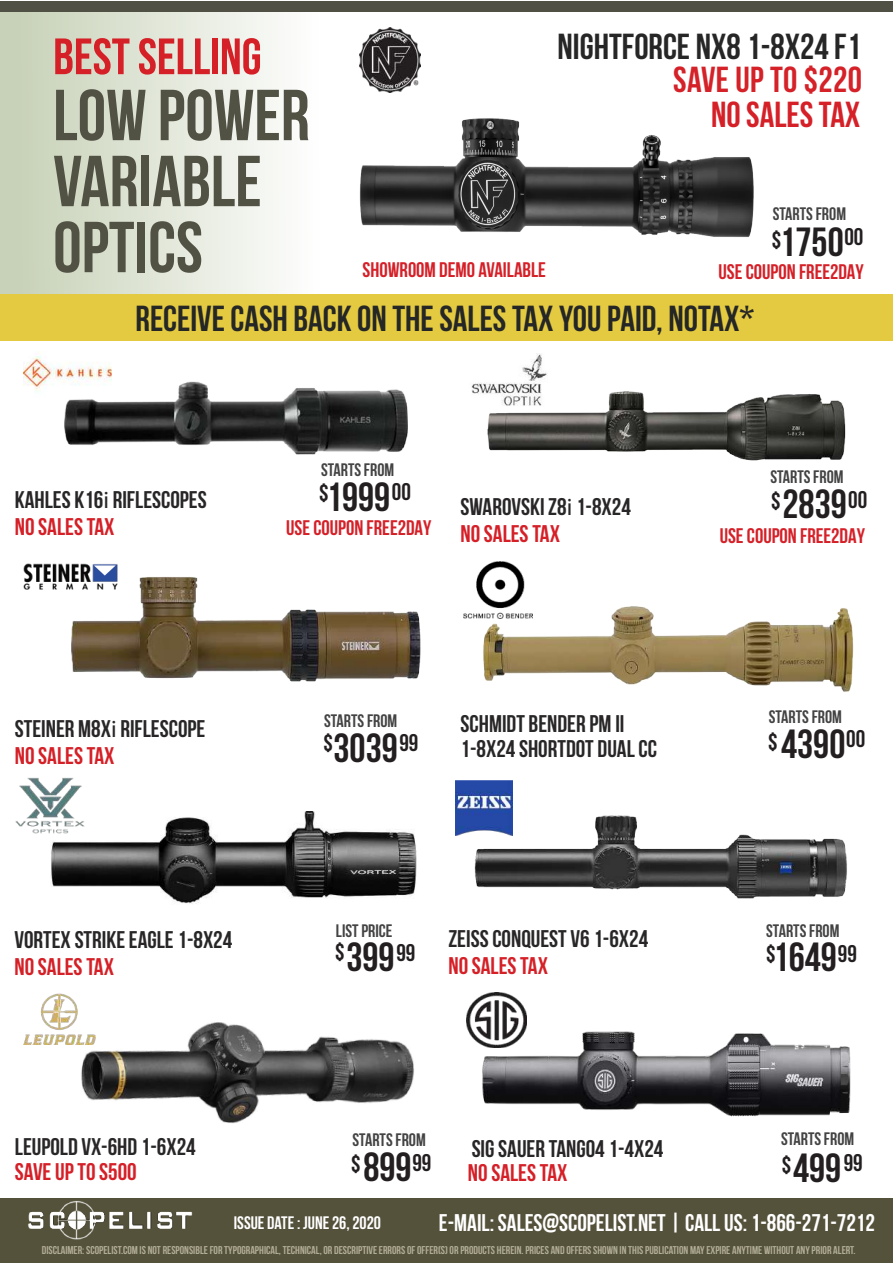
<style>
.page{position:relative;width:893px;height:1263px;background:#fff}
.page>*{position:absolute;margin:0;border:0;box-sizing:border-box;transform-origin:0 0}
.t1{font:700 72px/66px "Bebas Neue";color:#515144}
.t2{font:700 51px "Bebas Neue";color:#d52028}
.t3{font:700 40.5px "Bebas Neue";color:#231f20}
.t4{font:700 36px "Bebas Neue";color:#252626}
.t5{font:700 36px "Bebas Neue";color:#262626}
.t6{font:700 36px "Bebas Neue";letter-spacing:.01em;color:#d52128}
.t7{font:700 36px "Bebas Neue";color:#d52028}
.t8{font:700 24px/27px "Bebas Neue";color:#282626}
.t9{font:700 24px "Bebas Neue";color:#fff}
.t10{font:700 24px "Bebas Neue";color:#d52028}
.t11{font:700 24px "Bebas Neue";color:#d52027}
.t12{font:700 24px "Bebas Neue";color:#231f20}
.t13{font:700 21px "Bebas Neue";color:#d52028}
.t14{font:700 18px "Bebas Neue";color:#434343}
.t15{font:700 18px "Bebas Neue";color:#fff}
.t16{font:700 11.25px "Bebas Neue";color:#b2ae97}
.s1{font-family:"Myriad Pro";font-weight:400}
.s2{color:#d52027}
.s3{color:#d52028}
.s4{font-size:40.5px}
</style>
<div class="page">
<div style="left:0;top:12px;width:334px;height:283px;background:linear-gradient(to right,#c5d0b4,#fff)"></div>
<div style="left:0;top:294px;width:893px;height:47px;background:#e4ca41"></div>
<img style="left:76px;top:1022px;width:338px;height:101px">
<img style="left:23px;top:993px;width:73px;height:51px">
<img style="left:482px;top:1027px;width:369px;height:90px">
<img style="left:467px;top:992px;width:59px;height:56px">
<img style="left:473px;top:606px;width:381px;height:86px">
<img style="left:464px;top:561px;width:68px;height:57px">
<div style="left:0;top:1px;width:893px;height:10px;background:#515044"></div>
<img style="left:71px;top:564px;width:350px;height:118px">
<img style="left:23px;top:563px;width:94px;height:27px">
<img style="left:64px;top:381px;width:344px;height:74px">
<img style="left:23px;top:356px;width:89px;height:42px">
<img style="left:359px;top:28px;width:62px;height:64px">
<img style="left:359px;top:118px;width:395px;height:119px">
<img style="left:456px;top:780px;width:56px;height:56px">
<img style="left:471px;top:809px;width:376px;height:90px">
<img style="left:487px;top:391px;width:358px;height:70px">
<img style="left:471px;top:354px;width:94px;height:54px">
<img style="left:51px;top:812px;width:365px;height:92px">
<img style="left:16px;top:777px;width:68px;height:56px">
<div style="left:0;top:1199px;width:893px;height:64px;background:#55523c"></div>
<img style="left:28px;top:1201px;width:165px;height:39px">
<h2 class="t2" style="left:53px;top:29px;width:210px">BEST SELLING</h2>
<h1 class="t1" style="left:53px;top:81px;width:258px">LOW POWER<br>VARIABLE<br>OPTICS</h1>
<h3 class="t5" style="left:557px;top:27px;width:305px">NIGHTFORCE NX8 1-8X24 F1</h3>
<h3 class="t6" style="left:673px;top:60px;width:190px">SAVE UP TO $220</h3>
<h3 class="t7" style="left:711px;top:95px;width:151px">NO SALES TAX</h3>
<p class="t13" style="left:363px;top:258px;width:185px">SHOWROOM DEMO AVAILABLE</p>
<p class="t14" style="left:773px;top:204px;width:75px">STARTS FROM</p>
<h3 class="t3" style="left:772px;top:220px;width:93px"><sup>$</sup>1750<sup>00</sup></h3>
<p class="t13" style="left:718px;top:260px;width:147px">USE COUPON FREE2DAY</p>
<h3 class="t4" style="left:136px;top:298px;width:620px">RECEIVE CASH BACK ON THE SALES TAX YOU PAID, NOTAX*</h3>
<p class="t8" style="left:15px;top:485px;width:193px">KAHLES K16<span class="s1">i</span> RIFLESCOPES<br><span class="s2">NO SALES TAX</span></p>
<p class="t14" style="left:321px;top:460px;width:75px">STARTS FROM</p>
<h3 class="t3" style="left:319px;top:474px;width:93px"><sup>$</sup>1999<sup>00</sup></h3>
<p class="t13" style="left:286px;top:516px;width:147px">USE COUPON FREE2DAY</p>
<p class="t8" style="left:460px;top:493px;width:172px">SWAROVSKI Z8<span class="s1">i</span> 1-8X24<br><span class="s3">NO SALES TAX</span></p>
<p class="t14" style="left:770px;top:467px;width:75px">STARTS FROM</p>
<h3 class="t3" style="left:771px;top:482px;width:97px"><sup>$</sup>2839<sup>00</sup></h3>
<p class="t13" style="left:720px;top:524px;width:147px">USE COUPON FREE2DAY</p>
<p class="t8" style="left:15px;top:715px;width:192px">STEINER M8X<span class="s1">i</span> RIFLESCOPE<br><span class="s2">NO SALES TAX</span></p>
<p class="t14" style="left:324px;top:711px;width:75px">STARTS FROM</p>
<h3 class="t3" style="left:324px;top:725px;width:96px"><sup>$</sup>3039<sup>99</sup></h3>
<p class="t8" style="left:461px;top:710px;width:198px;line-height:25.5px">SCHMIDT BENDER PM II<br>1-8X24 SHORTDOT DUAL CC</p>
<p class="t14" style="left:769px;top:707px;width:75px">STARTS FROM</p>
<h3 class="t3" style="left:768px;top:722px;width:99px"><sup>$</sup>4390<sup>00</sup></h3>
<p class="t8" style="left:14px;top:926px;width:219px">VORTEX STRIKE EAGLE 1-8X24</p>
<p class="t11" style="left:14px;top:953px;width:101px">NO SALES TAX</p>
<p class="t8" style="left:15px;top:1133px;width:182px">LEUPOLD VX-6HD 1-6X24</p>
<p class="t10" style="left:15px;top:1159px;width:123px">SAVE UP TO S500</p>
<p class="t14" style="left:336px;top:920px;width:58px">LIST PRICE</p>
<p class="t12" style="left:335px;top:939px;width:82px">$<span class="s4">399</span>99</p>
<p class="t8" style="left:448px;top:924px;width:201px">ZEISS CONQUEST V6 1-6X24</p>
<p class="t11" style="left:448px;top:952px;width:101px">NO SALES TAX</p>
<p class="t14" style="left:353px;top:1130px;width:75px">STARTS FROM</p>
<p class="t12" style="left:351px;top:1149px;width:82px">$<span class="s4">899</span>99</p>
<p class="t8" style="left:472px;top:1135px;width:193px">SIG SAUER TANGO4 1-4X24</p>
<p class="t10" style="left:468px;top:1160px;width:101px">NO SALES TAX</p>
<p class="t14" style="left:766px;top:921px;width:75px">STARTS FROM</p>
<h3 class="t3" style="left:766px;top:935px;width:92px"><sup>$</sup>1649<sup>99</sup></h3>
<p class="t14" style="left:781px;top:1129px;width:75px">STARTS FROM</p>
<p class="t12" style="left:782px;top:1150px;width:82px">$<span class="s4">499</span>99</p>
<p class="t9" style="left:439px;top:1210px;width:437px">E-MAIL: SALES@SCOPELIST.NET | CALL US: 1-866-271-7212</p>
<p class="t16" style="left:42px;top:1243px;width:815px">DISCLAIMER: SCOPELIST.COM IS NOT RESPONSIBLE FOR TYPOGRAPHICAL, TECHNICAL, OR DESCRIPTIVE ERRORS OF OFFER(S) OR PRODUCTS HEREIN. PRICES AND OFFERS SHOWN IN THIS PUBLICATION MAY EXPIRE ANYTIME WITHOUT ANY PRIOR ALERT.</p>
<p class="t15" style="left:234px;top:1212px;width:149px">ISSUE DATE : JUNE 26, 2020</p>
</div>
